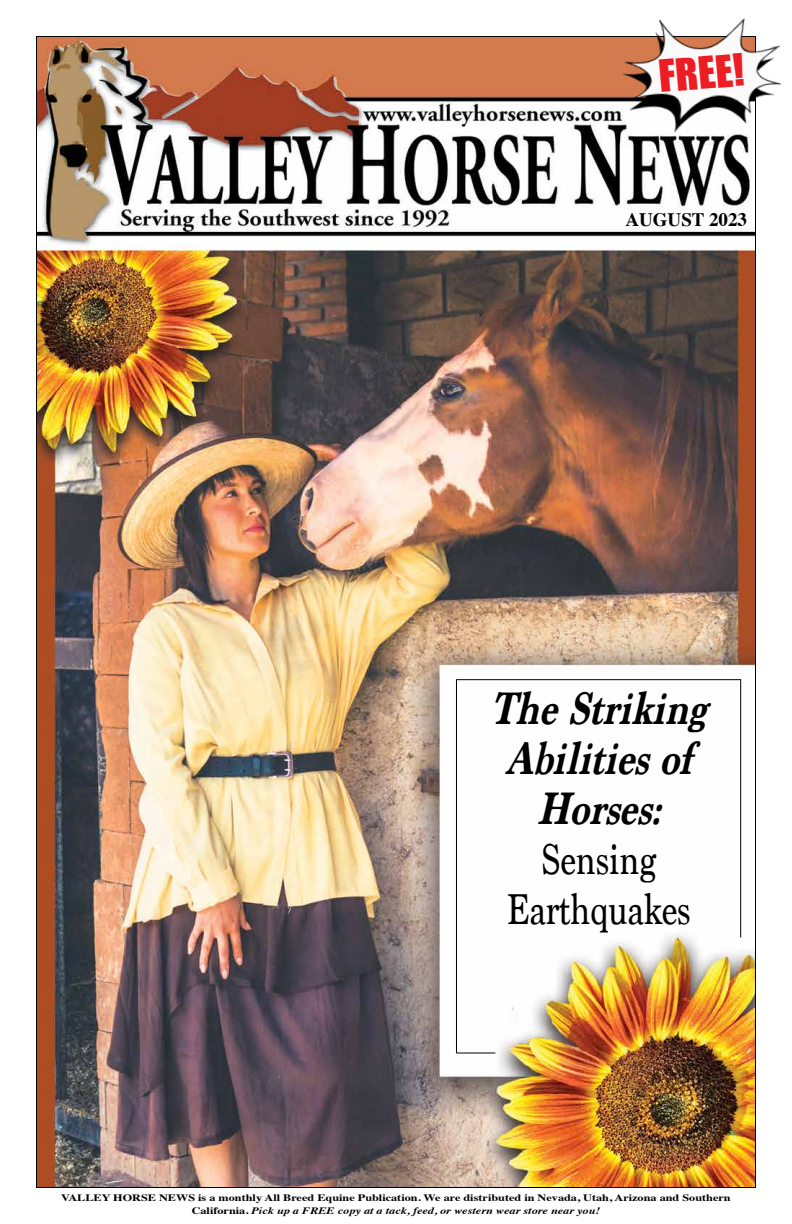
<style>
.page{position:relative;width:792px;height:1224px;background:#fff}
.page>*{position:absolute;margin:0;border:0;box-sizing:border-box;transform-origin:0 0}
.t1{font:italic 700 47.9px/50px "Marion";color:#000;text-align:center;scale:.79 1}
.t2{font:45.4px/50px "Marion";color:#000;text-align:center;scale:.79 1}
.t3{font:40.8px "Impact";color:#ed1d24}
.t4{font:700 19px "Times";color:#000}
.t5{font:700 9.8px/13px "Times";color:#000;text-align:center;scale:1.24 1}
.s1{font-style:italic}
</style>
<div class="page">
<img style="left:38px;top:38px;width:716px;height:1148px">
<img style="left:618px;top:18px;width:164px;height:118px">
<hr style="left:456px;top:679px;width:285px;height:1px;background:#000">
<hr style="left:456px;top:679px;width:1px;height:374px;background:#000">
<hr style="left:740px;top:679px;width:1px;height:258px;background:#000">
<hr style="left:456px;top:1052px;width:39px;height:2px;background:#000">
<h3 class="t3" style="left:656px;top:45px;width:87px;rotate:-5deg">FREE!</h3>
<h3 class="t4" style="left:625px;top:201px;width:123px">AUGUST 2023</h3>
<h1 class="t1" style="left:491px;top:683px;width:291px">TheStriking<br>Abilitiesof<br>Horses:</h1>
<h2 class="t2" style="left:507px;top:834px;width:234px">Sensing<br>Earthquakes</h2>
<p class="t5" style="left:61px;top:1190px;width:542px">VALLEY HORSE NEWS is a monthly All Breed Equine Publication. We are distributed in Nevada, Utah, Arizona and Southern<br>California. <span class="s1">Pick up a FREE copy at a tack, feed, or western wear store near you!</span></p>
</div>
